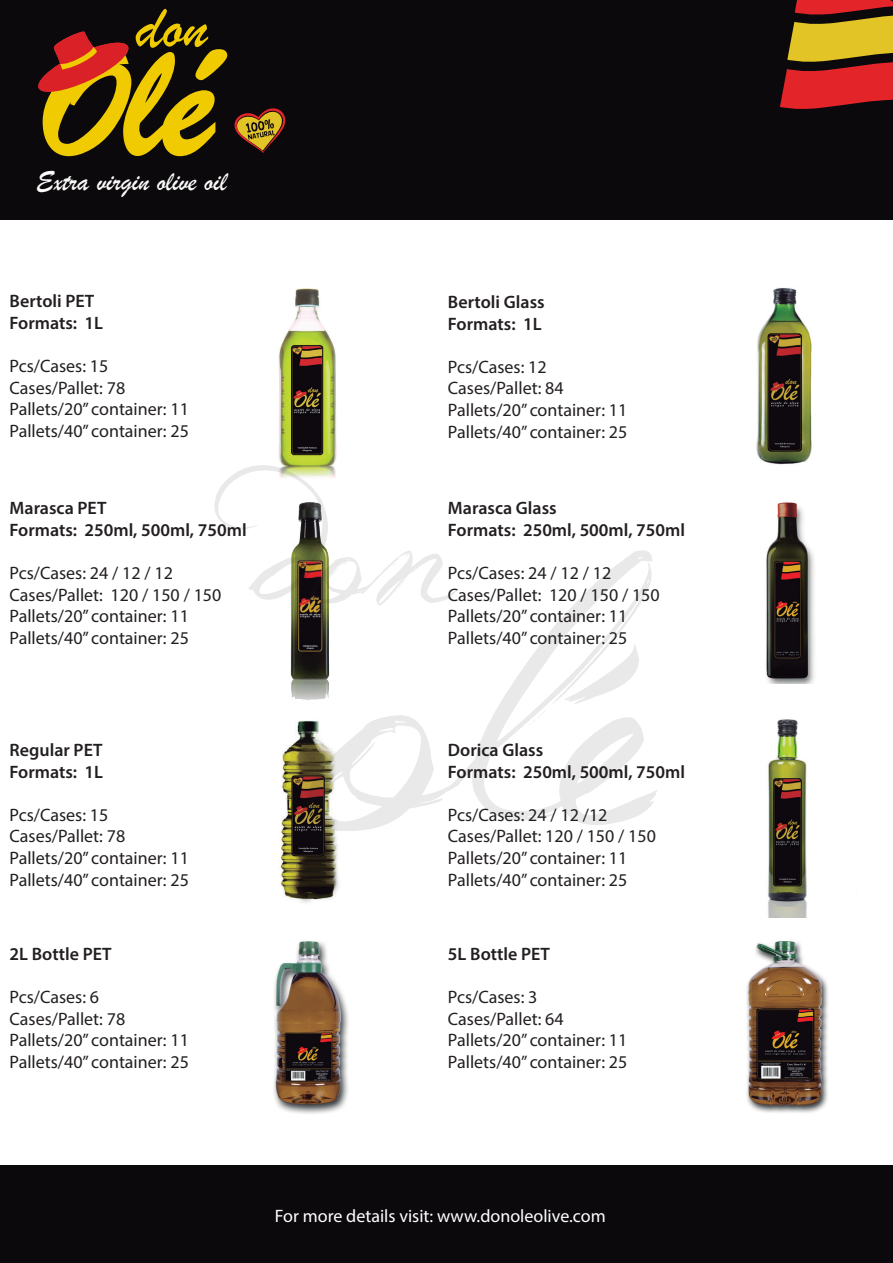
<style>
.page{position:relative;width:893px;height:1263px;background:#fff}
.page>*{position:absolute;margin:0;border:0;box-sizing:border-box;transform-origin:0 0}
.t1{font:383.1px "Jellyka Western Princess";color:#231f20}
.t2{font:153.3px "Jellyka Western Princess";color:#231f20}
.t3{font:28.5px "Brush Script";color:#fbfbfa}
.t4{font:18px/21.6px "Myriad Pro";color:#231f20}
.t5{font:600 18px/21.6px "Myriad Pro";color:#231f20}
.t6{font:18px "Myriad Pro";color:#fff}
</style>
<div class="page">
<div style="left:0;top:0;width:893px;height:219px;background:#0b090c"></div>
<div style="left:0;top:1165px;width:893px;height:98px;background:#0b090c"></div>
<img style="left:278px;top:289px;width:59px;height:186px">
<img style="left:756px;top:288px;width:56px;height:177px">
<img style="left:279px;top:475px;width:57px;height:225px">
<img style="left:766px;top:502px;width:49px;height:182px">
<img style="left:280px;top:720px;width:59px;height:183px">
<img style="left:768px;top:719px;width:39px;height:198px">
<img style="left:273px;top:941px;width:76px;height:173px">
<img style="left:746px;top:941px;width:82px;height:172px">
<svg style="left:780px;top:0;width:113px;height:109px"></svg>
<svg style="left:38px;top:9px;width:248px;height:148px"></svg>
<h3 class="t3" style="left:36px;top:164px;width:192px">Extra virgin olive oil</h3>
<p class="t5" style="left:10px;top:290px;width:95px">Bertoli PET<br>Formats: 1L</p>
<p class="t4" style="left:10px;top:355px;width:181px">Pcs/Cases: 15<br>Cases/Pallet: 78<br>Pallets/20” container: 11<br>Pallets/40” container: 25</p>
<p class="t5" style="left:448px;top:291px;width:98px">Bertoli Glass<br>Formats: 1L</p>
<p class="t4" style="left:448px;top:356px;width:181px">Pcs/Cases: 12<br>Cases/Pallet: 84<br>Pallets/20” container: 11<br>Pallets/40” container: 25</p>
<h2 class="t2" style="left:249px;top:457px;width:208px">don</h2>
<p class="t5" style="left:448px;top:497px;width:239px">Marasca Glass<br>Formats: 250ml, 500ml, 750ml</p>
<p class="t4" style="left:448px;top:562px;width:213px">Pcs/Cases: 24 / 12 / 12<br>Cases/Pallet: 120 / 150 / 150<br>Pallets/20” container: 11<br>Pallets/40” container: 25</p>
<p class="t5" style="left:10px;top:497px;width:239px">Marasca PET<br>Formats: 250ml, 500ml, 750ml</p>
<p class="t4" style="left:10px;top:562px;width:213px">Pcs/Cases: 24 / 12 / 12<br>Cases/Pallet: 120 / 150 / 150<br>Pallets/20” container: 11<br>Pallets/40” container: 25</p>
<h1 class="t1" style="left:312px;top:464px;width:341px">olé</h1>
<p class="t5" style="left:448px;top:739px;width:239px">Dorica Glass<br>Formats: 250ml, 500ml, 750ml</p>
<p class="t4" style="left:448px;top:804px;width:209px">Pcs/Cases: 24 / 12 /12<br>Cases/Pallet: 120 / 150 / 150<br>Pallets/20” container: 11<br>Pallets/40” container: 25</p>
<p class="t5" style="left:10px;top:739px;width:95px">Regular PET<br>Formats: 1L</p>
<p class="t4" style="left:10px;top:804px;width:181px">Pcs/Cases: 15<br>Cases/Pallet: 78<br>Pallets/20” container: 11<br>Pallets/40” container: 25</p>
<p class="t5" style="left:10px;top:942px;width:104px">2L Bottle PET</p>
<p class="t4" style="left:10px;top:986px;width:181px">Pcs/Cases: 6<br>Cases/Pallet: 78<br>Pallets/20” container: 11<br>Pallets/40” container: 25</p>
<p class="t5" style="left:448px;top:942px;width:104px">5L Bottle PET</p>
<p class="t4" style="left:448px;top:986px;width:181px">Pcs/Cases: 3<br>Cases/Pallet: 64<br>Pallets/20” container: 11<br>Pallets/40” container: 25</p>
<p class="t6" style="left:275px;top:1205px;width:332px">For more details visit: www.donoleolive.com</p>
</div>
